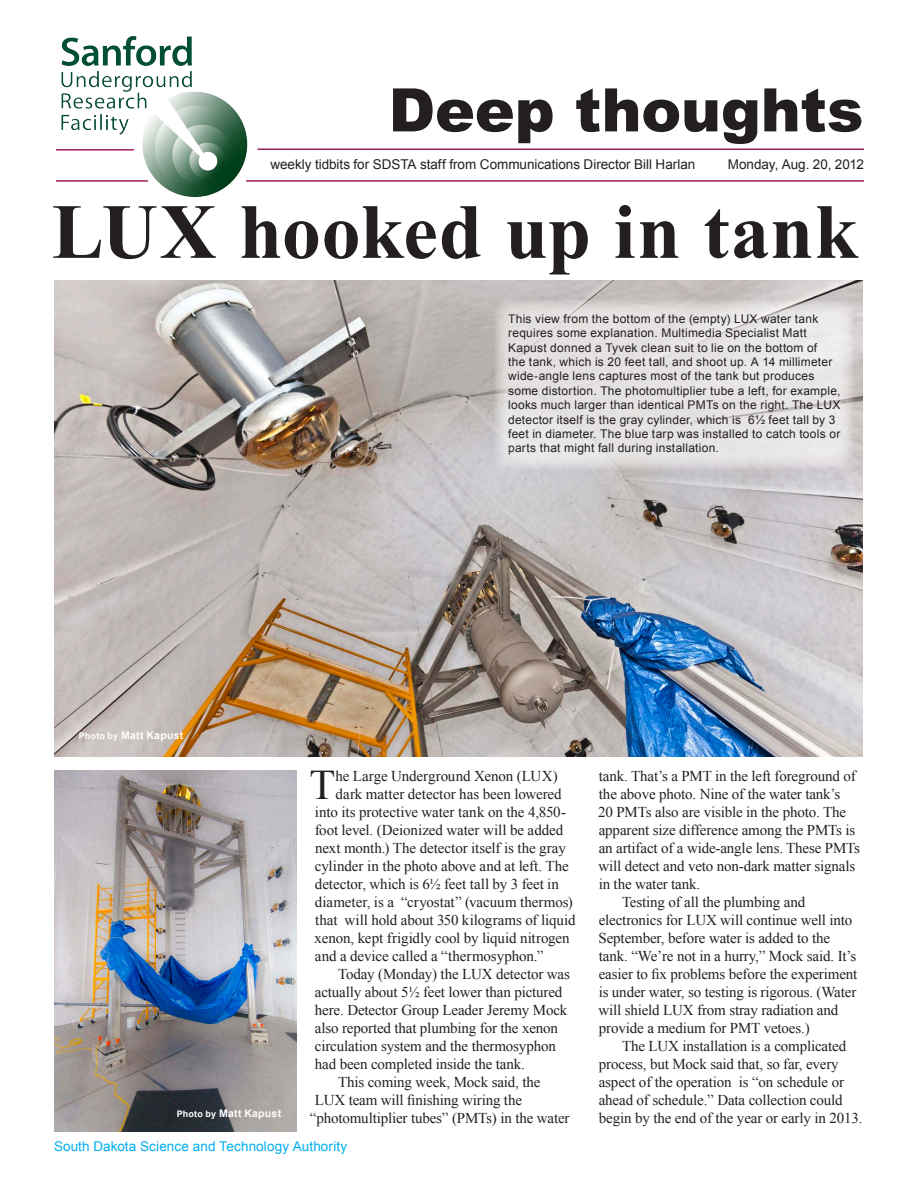
<style>
.page{position:relative;width:918px;height:1188px;background:#fff}
.page>*{position:absolute;margin:0;border:0;box-sizing:border-box;transform-origin:0 0}
.Headline{font:700 78px "Times New Roman";letter-spacing:.01em;color:#231f20}
.t1{font:900 60px "Arial";letter-spacing:-.005em;color:#231f20}
.First_Paragraph{font:42.15px "Times New Roman";color:#231f20}
.Body_Copy{font:15px/18px "Times New Roman";letter-spacing:-.01em;color:#231f20}
.First_Paragraph-2{font:15px "Times New Roman";letter-spacing:-.005em;color:#231f20}
.t2{font:13.5px "Arial";letter-spacing:-.005em;color:#231f20}
.t3{font:13.5px "Arial";letter-spacing:.01em;color:#00aeef}
.t4{font:12px/14.4px "Arial";letter-spacing:.02em;color:#231f20}
.Cutlines{font:700 10.5px "Arial";letter-spacing:.025em;color:#fff}
.s1{font-size:9px}
</style>
<div class="page">
<img style="left:54px;top:281px;width:809px;height:476px">
<img style="left:55px;top:771px;width:242px;height:360px">
<img style="left:55px;top:36px;width:193px;height:161px">
<hr style="left:56px;top:149px;width:78px;height:2px;background:#9e1f5e">
<hr style="left:257px;top:148px;width:607px;height:2px;background:#9e1f5e">
<hr style="left:246px;top:180px;width:618px;height:2px;background:#9e1f5e">
<hr style="left:56px;top:180px;width:92px;height:2px;background:#9e1f5e">
<svg style="left:495px;top:300px;width:359px;height:170px;background:#e3e0e0"></svg>
<p class="t1" style="left:388px;top:66px;width:477px">Deep thoughts</p>
<p class="t2" style="left:271px;top:156px;width:426px">weekly tidbits for SDSTA staff from Communications Director Bill Harlan</p>
<p class="t2" style="left:728px;top:156px;width:138px">Monday, Aug. 20, 2012</p>
<p class="Headline" style="left:52px;top:178px;width:808px">LUX hooked up in tank</p>
<p class="t4" style="left:508px;top:311px;width:334px">This view from the bottom of the (empty) LUX water tank requires some explanation. Multimedia Specialist Matt Kapust donned a Tyvek clean suit to lie on the bottom of<br>the tank, which is 20 feet tall, and shoot up. A 14 millimeter wide-angle lens captures most of the tank but produces some distortion. The photomultiplier tube a left, for example, looks much larger than identical PMTs on the right. The LUX detector itself is the gray cylinder, which is 6½ feet tall by 3 feet in diameter. The blue tarp was installed to catch tools or parts that might fall during installation.</p>
<p class="Cutlines" style="left:79px;top:729px;width:106px"><span class="s1">Photo by</span> Matt Kapust</p>
<p class="Cutlines" style="left:177px;top:1106px;width:106px"><span class="s1">Photo by</span> Matt Kapust</p>
<p class="First_Paragraph" style="left:310px;top:757px;width:27px">T</p>
<p class="First_Paragraph-2" style="left:336px;top:766px;width:224px">he Large Underground Xenon (LUX)</p>
<p class="First_Paragraph-2" style="left:336px;top:784px;width:228px">dark matter detector has been lowered</p>
<p class="First_Paragraph-2" style="left:315px;top:802px;width:253px">into its protective water tank on the 4,850-</p>
<p class="First_Paragraph-2" style="left:315px;top:820px;width:250px">foot level. (Deionized water will be added</p>
<p class="First_Paragraph-2" style="left:315px;top:838px;width:252px">next month.) The detector itself is the gray</p>
<p class="First_Paragraph-2" style="left:315px;top:856px;width:256px">cylinder in the photo above and at left. The</p>
<p class="First_Paragraph-2" style="left:315px;top:874px;width:246px">detector, which is 6½ feet tall by 3 feet in</p>
<p class="First_Paragraph-2" style="left:315px;top:892px;width:259px">diameter, is a “cryostat” (vacuum thermos)</p>
<p class="First_Paragraph-2" style="left:315px;top:910px;width:262px">that will hold about 350 kilograms of liquid</p>
<p class="First_Paragraph-2" style="left:315px;top:928px;width:257px">xenon, kept frigidly cool by liquid nitrogen</p>
<p class="First_Paragraph-2" style="left:315px;top:946px;width:230px">and a device called a “thermosyphon.”</p>
<p class="Body_Copy" style="left:315px;top:965px;width:256px;text-indent:23px">Today (Monday) the LUX detector was actually about 5½ feet lower than pictured here. Detector Group Leader Jeremy Mock also reported that plumbing for the xenon circulation system and the thermosyphon had been completed inside the tank.</p>
<p class="Body_Copy" style="left:338px;top:1073px;width:204px">This coming week, Mock said, the</p>
<p class="Body_Copy" style="left:315px;top:1091px;width:209px">LUX team will finishing wiring the</p>
<p class="Body_Copy" style="left:310px;top:1109px;width:261px">“photomultiplier tubes” (PMTs) in the water</p>
<p class="Body_Copy" style="left:598px;top:767px;width:263px">tank. That’s a PMT in the left foreground of the above photo. Nine of the water tank’s<br>20 PMTs also are visible in the photo. The apparent size difference among the PMTs is an artifact of a wide-angle lens. These PMTs will detect and veto non-dark matter signals in the water tank.</p>
<p class="Body_Copy" style="left:598px;top:893px;width:261px;text-indent:24px">Testing of all the plumbing and electronics for LUX will continue well into September, before water is added to the tank. “We’re not in a hurry,” Mock said. It’s easier to fix problems before the experiment is under water, so testing is rigorous. (Water will shield LUX from stray radiation and provide a medium for PMT vetoes.)</p>
<p class="Body_Copy" style="left:599px;top:1037px;width:265px;text-indent:23px">The LUX installation is a complicated process, but Mock said that, so far, every aspect of the operation is “on schedule or ahead of schedule.” Data collection could begin by the end of the year or early in 2013.</p>
<p class="t3" style="left:54px;top:1138px;width:295px">South Dakota Science and Technology Authority</p>
</div>
